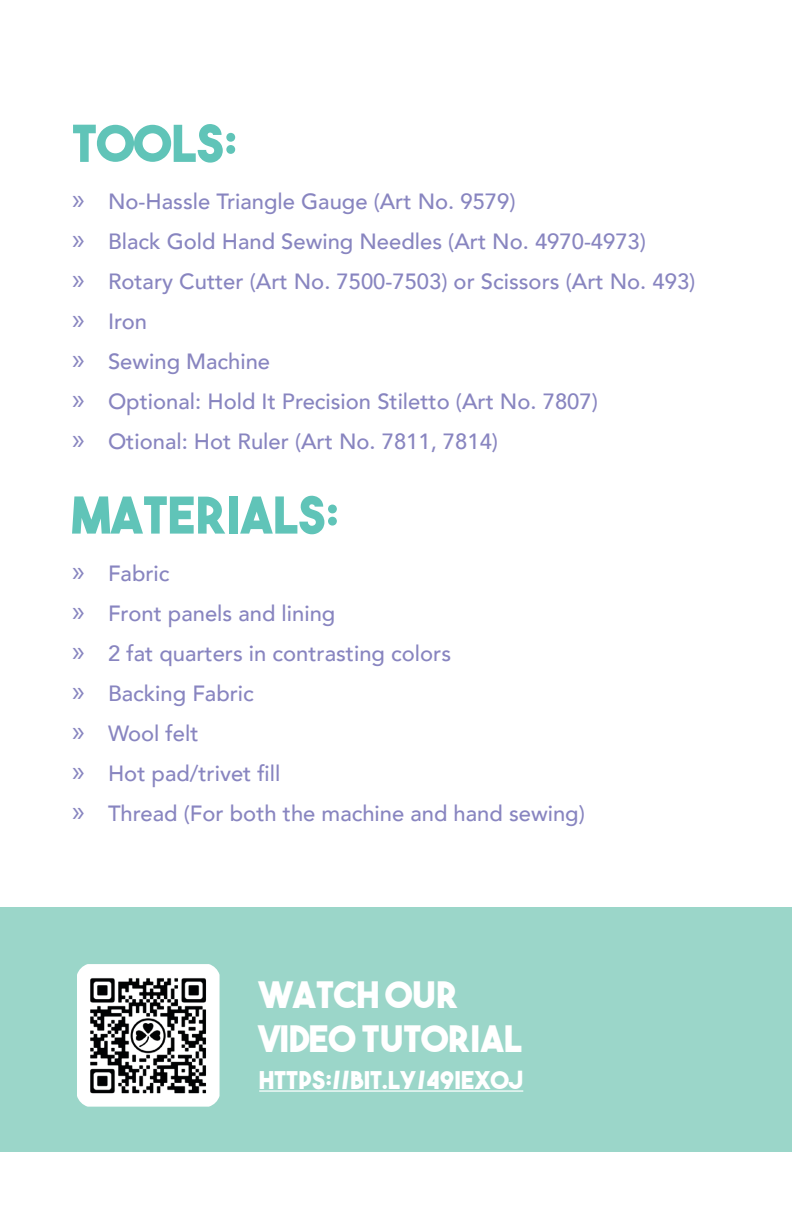
<style>
.page{position:relative;width:792px;height:1224px;background:#fff}
.page>*{position:absolute;margin:0;border:0;box-sizing:border-box;transform-origin:0 0}
.t1{font:50.6px "The Bold Font";color:#60c4b8}
.t2{font:36.4px/43.6px "The Bold Font";color:#fff}
.t3{font:24.4px "The Bold Font";color:#fff}
.t4{font:500 22px "Avenir";color:#8885c0}
.s1{font-family:"Myriad Pro";font-weight:400;font-size:30px}
</style>
<div class="page">
<div style="left:0;top:908px;width:792px;height:244px;background:#9bd6c9"></div>
<img style="left:77px;top:964px;width:143px;height:143px">
<hr style="left:259px;top:1090px;width:264px;height:2px;background:#fff">
<p class="t1" style="left:72px;top:111px;width:167px">TOOLS:</p>
<p class="t4" style="left:72px;top:182px;width:445px"><span class="s1">»</span> No-Hassle Triangle Gauge (Art No. 9579)</p>
<p class="t4" style="left:72px;top:222px;width:576px"><span class="s1">»</span> Black Gold Hand Sewing Needles (Art No. 4970-4973)</p>
<p class="t4" style="left:72px;top:262px;width:625px"><span class="s1">»</span> Rotary Cutter (Art No. 7500-7503) or Scissors (Art No. 493)</p>
<p class="t4" style="left:72px;top:302px;width:77px"><span class="s1">»</span> Iron</p>
<p class="t4" style="left:72px;top:342px;width:200px"><span class="s1">»</span> Sewing Machine</p>
<p class="t4" style="left:72px;top:382px;width:527px"><span class="s1">»</span> Optional: Hold It Precision Stiletto (Art No. 7807)</p>
<p class="t4" style="left:72px;top:422px;width:428px"><span class="s1">»</span> Otional: Hot Ruler (Art No. 7811, 7814)</p>
<p class="t1" style="left:72px;top:483px;width:269px">MATERIALS:</p>
<p class="t4" style="left:72px;top:554px;width:99px"><span class="s1">»</span> Fabric</p>
<p class="t4" style="left:72px;top:594px;width:265px"><span class="s1">»</span> Front panels and lining</p>
<p class="t4" style="left:72px;top:634px;width:381px"><span class="s1">»</span> 2 fat quarters in contrasting colors</p>
<p class="t4" style="left:72px;top:674px;width:183px"><span class="s1">»</span> Backing Fabric</p>
<p class="t4" style="left:72px;top:714px;width:128px"><span class="s1">»</span> Wool felt</p>
<p class="t4" style="left:72px;top:754px;width:210px"><span class="s1">»</span> Hot pad/trivet fill</p>
<p class="t4" style="left:72px;top:794px;width:514px"><span class="s1">»</span> Thread (For both the machine and hand sewing)</p>
<p class="t2" style="left:259px;top:972px;width:265px">WATCH OUR<br>VIDEO TUTORIAL</p>
<p class="t3" style="left:259px;top:1065px;width:266px">HTTPS://BIT.LY/49IEXOJ</p>
</div>
